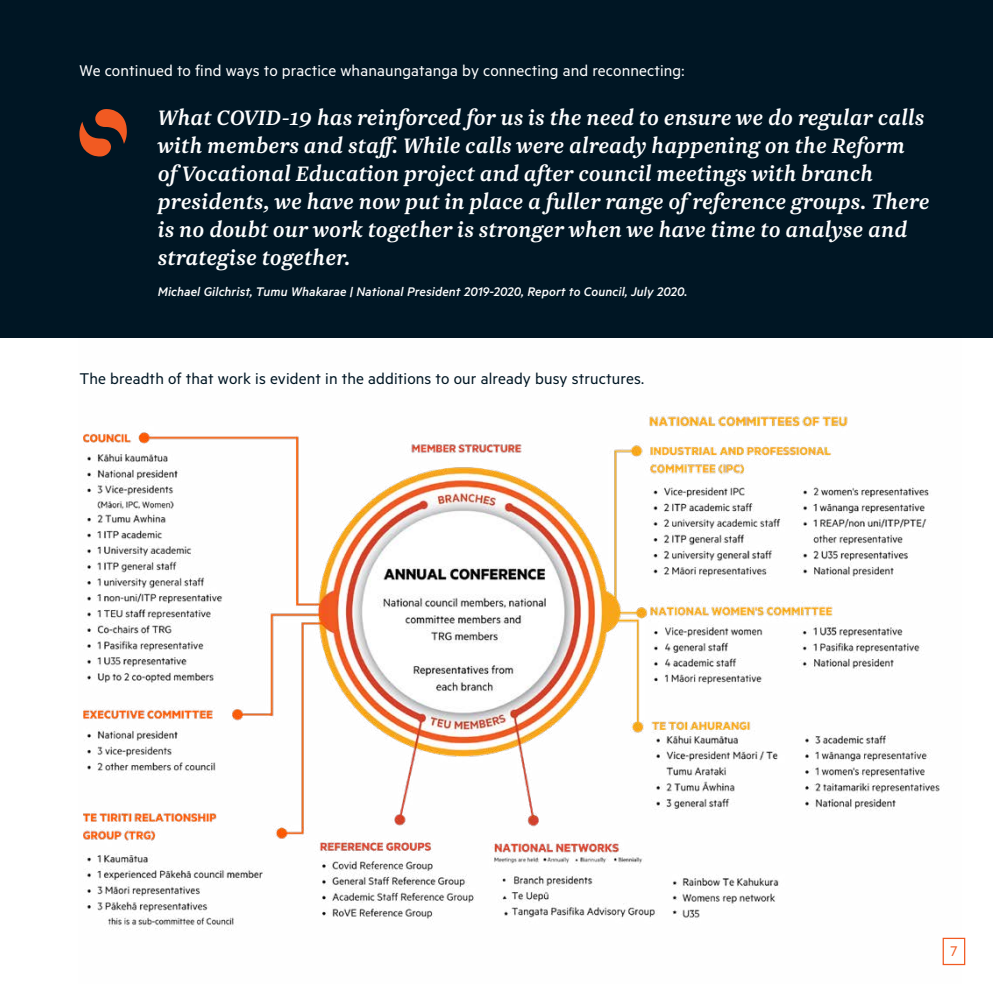
<style>
.page{position:relative;width:993px;height:993px;background:#fff}
.page>*{position:absolute;margin:0;border:0;box-sizing:border-box;transform-origin:0 0}
.t1{font:italic 500 24.5px/28px "Newzald";letter-spacing:.01em;color:#fff}
.t2{font:17.5px "Metric";letter-spacing:.01em;color:#fff}
.t3{font:17.5px "Metric";letter-spacing:.01em;color:#001624}
.t4{font:15.75px "Metric";color:#f15a22}
.t5{font:italic 500 14px "Metric";letter-spacing:.01em;color:#fff}
</style>
<div class="page">
<div style="left:0;top:0;width:992px;height:337px;background:#001624"></div>
<img style="left:79px;top:337px;width:882px;height:629px">
<svg style="left:79px;top:109px;width:48px;height:47px"></svg>
<div style="left:942px;top:937px;width:22px;height:27px;border:1px solid #f15a22"></div>
<p class="t2" style="left:79px;top:60px;width:606px">We continued to find ways to practice whanaungatanga by connecting and reconnecting:</p>
<p class="t1" style="left:158px;top:103px;width:773px">What COVID-19 has reinforced for us is the need to ensure we do regular calls with members and staff. While calls were already happening on the Reform of Vocational Education project and after council meetings with branch presidents, we have now put in place a fuller range of reference groups. There is no doubt our work together is stronger when we have time to analyse and strategise together.</p>
<p class="t5" style="left:158px;top:283px;width:531px">Michael Gilchrist, Tumu Whakarae | National President 2019-2020, Report to Council, July 2020.</p>
<p class="t3" style="left:79px;top:368px;width:566px">The breadth of that work is evident in the additions to our already busy structures.</p>
<p class="t4" style="left:950px;top:941px;width:8px">7</p>
</div>
